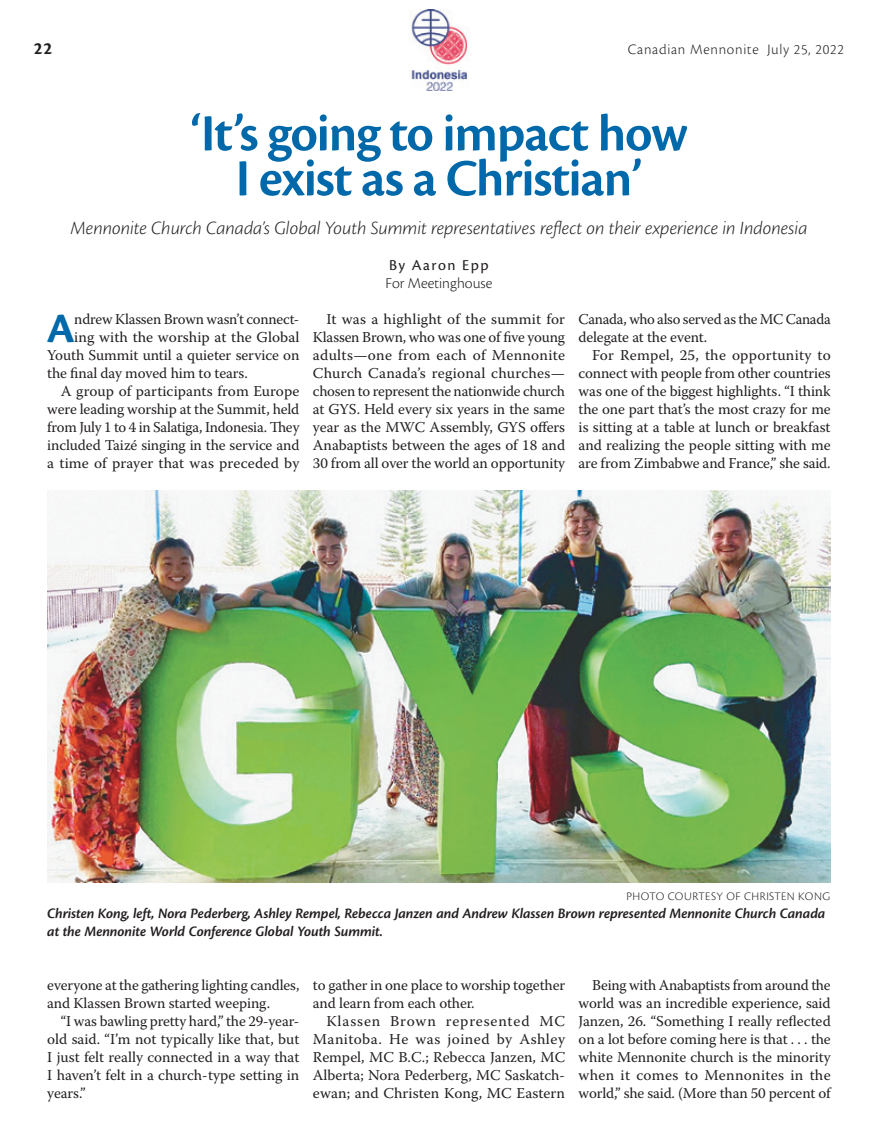
<style>
.page{position:relative;width:878px;height:1148px;background:#fff}
.page>*{position:absolute;margin:0;border:0;box-sizing:border-box;transform-origin:0 0}
.t1{font:600 54px/45px "Cronos Pro";letter-spacing:-.025em;color:#0169aa;text-align:center}
.t2{font:700 43.65px "Cronos Pro";color:#0169aa}
.t3{font:italic 300 19.5px "Cronos Pro";letter-spacing:-.005em;color:#231f20}
.t4{font:700 18px "Cronos Pro";color:#231f20}
.t5{font:300 15.75px "Cronos Pro";color:#231f20}
.t6{font:15.75px "Cronos Pro";color:#231f20}
.t7{font:15px/18px "Warnock Pro";letter-spacing:-.01em;color:#231f20;text-align:justify}
.t8{font:italic 600 15px/18px "Cronos Pro";letter-spacing:-.01em;color:#231f20}
.t9{font:15px "Warnock Pro";letter-spacing:.01em;color:#231f20}
.t10{font:300 15px "Cronos Pro";letter-spacing:.05em;color:#231f20}
.t11{font:300 12px "Cronos Pro";letter-spacing:.04em;color:#231f20}
</style>
<div class="page">
<img style="left:411px;top:9px;width:59px;height:81px">
<img style="left:47px;top:490px;width:783px;height:392px">
<p class="t4" style="left:34px;top:38px;width:20px">22</p>
<p class="t10" style="left:627px;top:41px;width:218px">Canadian Mennonite July 25, 2022</p>
<h1 class="t1" style="left:190px;top:111px;width:499px">‘It’s going to impact how<br>I exist as a Christian’</h1>
<h3 class="t3" style="left:70px;top:217px;width:738px">Mennonite Church Canada’s Global Youth Summit representatives reflect on their experience in Indonesia</h3>
<p class="t6" style="left:389px;top:256px;width:101px">By Aaron Epp</p>
<p class="t5" style="left:385px;top:274px;width:109px">For Meetinghouse</p>
<h2 class="t2" style="left:47px;top:303px;width:29px">A</h2>
<p class="t7" style="left:74px;top:310px;width:226px">ndrew Klassen Brown wasn’t connect-</p>
<p class="t7" style="left:313px;top:310px;width:254px;text-indent:14px">It was a highlight of the summit for Klassen Brown, who was one of five young adults—one from each of Mennonite Church Canada’s regional churches— chosen to represent the nationwide church at GYS. Held every six years in the same year as the MWC Assembly, GYS offers Anabaptists between the ages of 18 and 30 from all over the world an opportunity</p>
<p class="t7" style="left:578px;top:310px;width:254px">Canada, who also served as the MC Canada delegate at the event.</p>
<p class="t7" style="left:578px;top:346px;width:254px;text-indent:14px">For Rempel, 25, the opportunity to connect with people from other countries was one of the biggest highlights. “I think the one part that’s the most crazy for me is sitting at a table at lunch or breakfast and realizing the people sitting with me are from Zimbabwe and France,” she said.</p>
<p class="t7" style="left:74px;top:328px;width:226px">ing with the worship at the Global</p>
<p class="t7" style="left:47px;top:346px;width:254px">Youth Summit until a quieter service on</p>
<p class="t7" style="left:47px;top:364px;width:202px">the final day moved him to tears.</p>
<p class="t7" style="left:61px;top:382px;width:240px">A group of participants from Europe</p>
<p class="t7" style="left:47px;top:400px;width:253px">were leading worship at the Summit, held</p>
<p class="t7" style="left:47px;top:418px;width:254px">from July 1 to 4 in Salatiga, Indonesia. They</p>
<p class="t7" style="left:47px;top:436px;width:254px">included Taizé singing in the service and</p>
<p class="t9" style="left:47px;top:454px;width:253px">a time of prayer that was preceded by</p>
<p class="t11" style="left:626px;top:889px;width:205px">PHOTO COURTESY OF CHRISTEN KONG</p>
<p class="t8" style="left:47px;top:905px;width:779px">Christen Kong, left, Nora Pederberg, Ashley Rempel, Rebecca Janzen and Andrew Klassen Brown represented Mennonite Church Canada at the Mennonite World Conference Global Youth Summit.</p>
<p class="t7" style="left:47px;top:976px;width:254px">everyone at the gathering lighting candles, and Klassen Brown started weeping.</p>
<p class="t7" style="left:47px;top:1012px;width:254px;text-indent:14px">“I was bawling pretty hard,” the 29-year&shy;old said. “I’m not typically like that, but I just felt really connected in a way that I haven’t felt in a church-type setting in years.”</p>
<p class="t7" style="left:313px;top:976px;width:254px">to gather in one place to worship together and learn from each other.</p>
<p class="t7" style="left:313px;top:1012px;width:254px;text-indent:14px">Klassen Brown represented MC Manitoba. He was joined by Ashley Rempel, MC B.C.; Rebecca Janzen, MC Alberta; Nora Pederberg, MC Saskatch&shy;ewan; and Christen Kong, MC Eastern</p>
<p class="t7" style="left:578px;top:976px;width:254px;text-indent:14px">Being with Anabaptists from around the world was an incredible experience, said Janzen, 26. “Something I really reflected on a lot before coming here is that . . . the white Mennonite church is the minority when it comes to Mennonites in the world,” she said. (More than 50 percent of</p>
</div>
